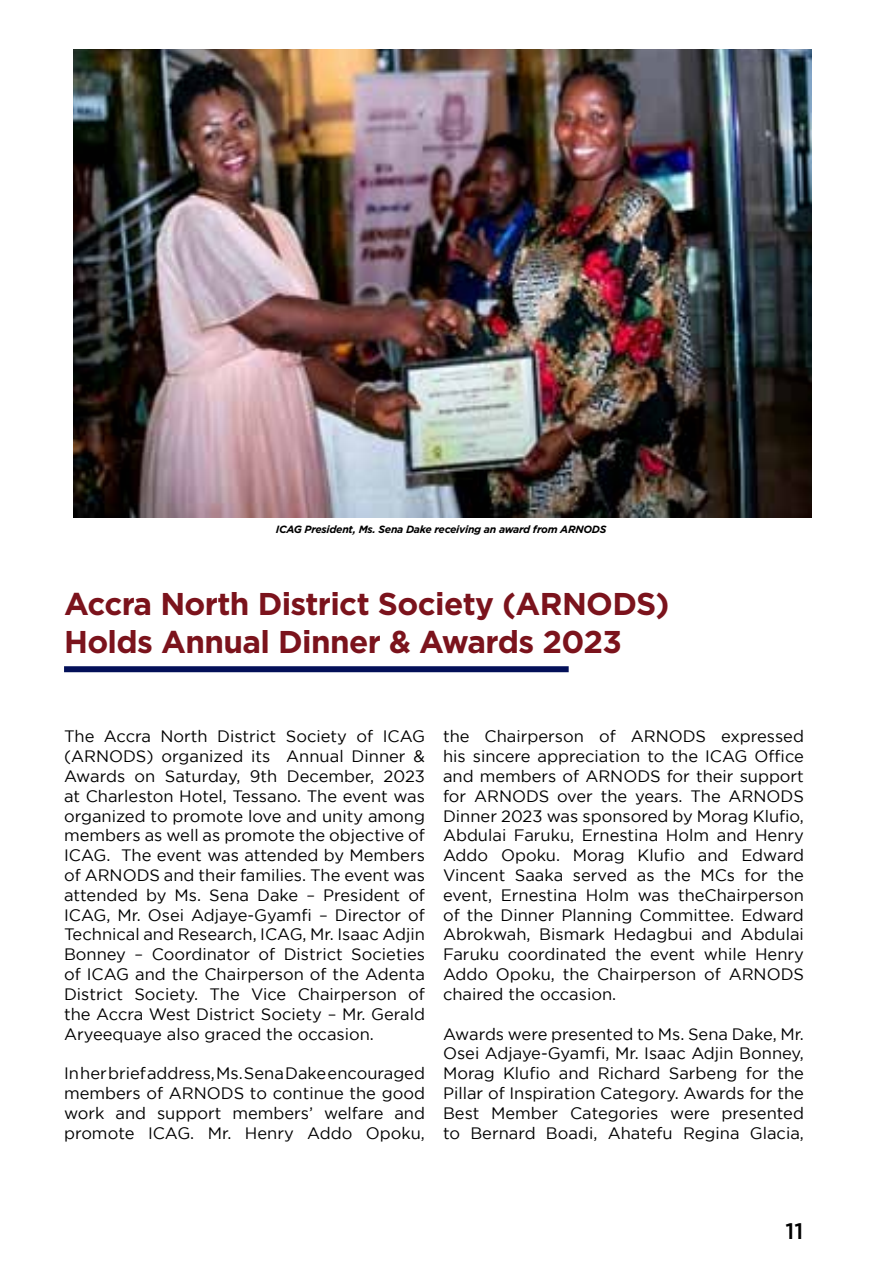
<style>
.page{position:relative;width:893px;height:1263px;background:#fff}
.page>*{position:absolute;margin:0;border:0;box-sizing:border-box;transform-origin:0 0}
.t1{font:700 31.5px/37.8px "Gotham";letter-spacing:-.02em;color:#7b131c}
.t2{font:500 22.5px "Gotham";color:#000}
.t3{font:16.5px/19.8px "Gotham";color:#000;text-align:justify}
.t4{font:italic 700 10.5px "Gotham";letter-spacing:-.025em;color:#000}
</style>
<div class="page">
<div style="left:64px;top:666px;width:505px;height:6px;background:#031059"></div>
<img style="left:73px;top:50px;width:739px;height:467px">
<p class="t4" style="left:276px;top:522px;width:332px">ICAG President, Ms. Sena Dake receiving an award from ARNODS</p>
<h1 class="t1" style="left:64px;top:585px;width:607px">Accra North District Society (ARNODS)<br>Holds Annual Dinner &amp; Awards 2023</h1>
<p class="t3" style="left:64px;top:726px;width:362px">The Accra North District Society of ICAG (ARNODS) organized its Annual Dinner &amp; Awards on Saturday, 9th December, 2023 at Charleston Hotel, Tessano. The event was organized to promote love and unity among members as well as promote the objective of ICAG. The event was attended by Members of ARNODS and their families. The event was attended by Ms. Sena Dake – President of ICAG, Mr. Osei Adjaye-Gyamfi – Director of Technical and Research, ICAG, Mr. Isaac Adjin Bonney – Coordinator of District Societies of ICAG and the Chairperson of the Adenta District Society. The Vice Chairperson of the Accra West District Society – Mr. Gerald Aryeequaye also graced the occasion.</p>
<p class="t3" style="left:64px;top:1063px;width:362px">In her brief address, Ms. Sena Dake encouraged members of ARNODS to continue the good work and support members’ welfare and promote ICAG. Mr. Henry Addo Opoku,</p>
<p class="t3" style="left:443px;top:726px;width:362px">the Chairperson of ARNODS expressed his sincere appreciation to the ICAG Office and members of ARNODS for their support for ARNODS over the years. The ARNODS Dinner 2023 was sponsored by Morag Klufio, Abdulai Faruku, Ernestina Holm and Henry Addo Opoku. Morag Klufio and Edward Vincent Saaka served as the MCs for the event, Ernestina Holm was theChairperson of the Dinner Planning Committee. Edward Abrokwah, Bismark Hedagbui and Abdulai Faruku coordinated the event while Henry Addo Opoku, the Chairperson of ARNODS chaired the occasion.</p>
<p class="t3" style="left:443px;top:1023px;width:362px">Awards were presented to Ms. Sena Dake, Mr.<br>Osei Adjaye-Gyamfi, Mr. Isaac Adjin Bonney, Morag Klufio and Richard Sarbeng for the Pillar of Inspiration Category. Awards for the Best Member Categories were presented to Bernard Boadi, Ahatefu Regina Glacia,</p>
<h2 class="t2" style="left:786px;top:1218px;width:19px">11</h2>
</div>
